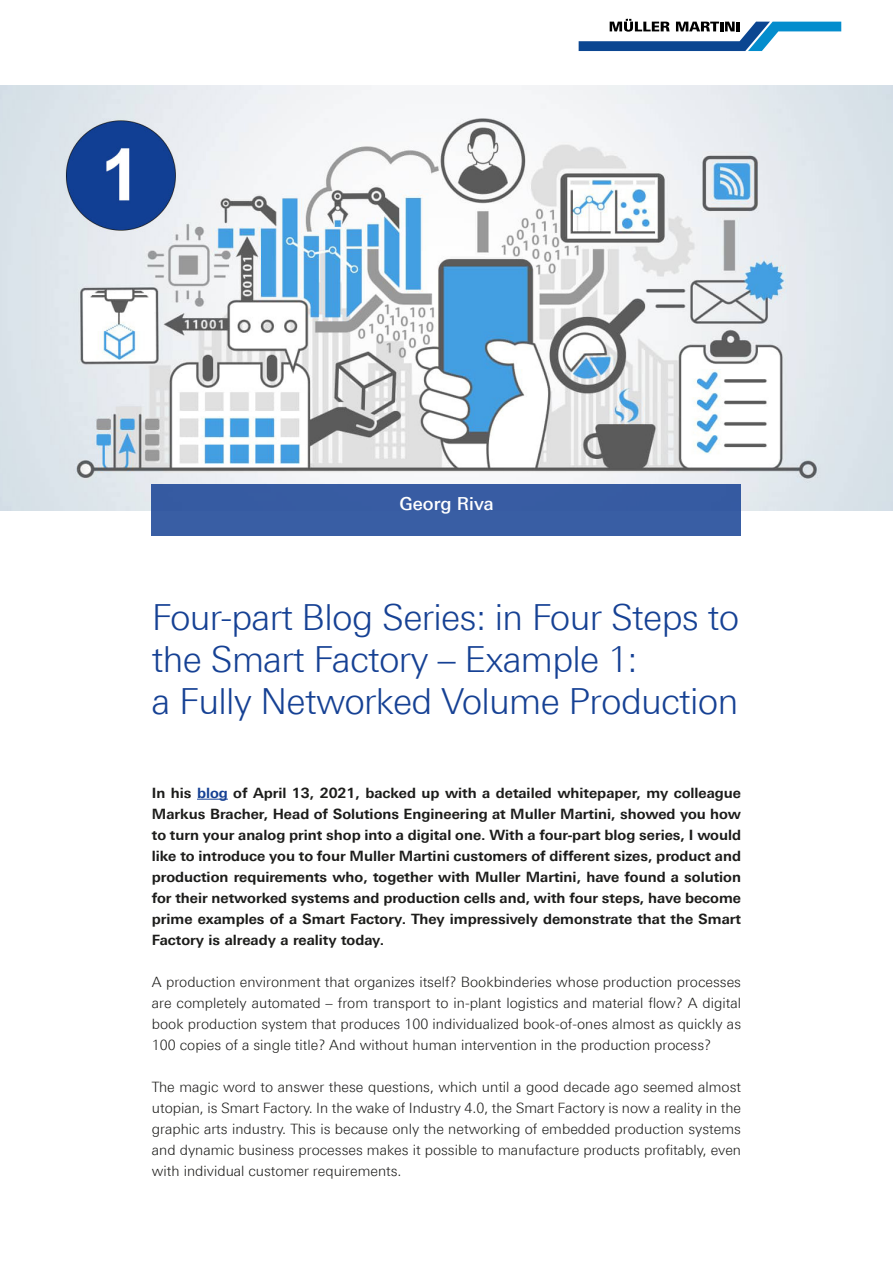
<style>
.page{position:relative;width:893px;height:1263px;background:#fff}
.page>*{position:absolute;margin:0;border:0;box-sizing:border-box;transform-origin:0 0}
.t1{font:300 36px/42px "Linotype Univers 330";letter-spacing:-.02em;color:#164194}
.t2{font:500 18px "Linotype Univers 530";color:#fff}
.t3{font:300 14.25px/21px "Linotype Univers 330";color:#1d1d1b;text-align:justify}
.t4{font:700 14.25px/21px "Linotype Univers 630";color:#1d1d1b;text-align:justify}
.s1{color:#164194}
</style>
<div class="page">
<img style="left:0;top:85px;width:893px;height:425px">
<svg style="left:579px;top:19px;width:262px;height:32px"></svg>
<div style="left:152px;top:485px;width:589px;height:51px;background:#385ca3"></div>
<hr style="left:197px;top:799px;width:31px;height:1px;background:#164194">
<p class="t2" style="left:399px;top:493px;width:96px">Georg Riva</p>
<h1 class="t1" style="left:152px;top:596px;width:589px">Four-part Blog Series: in Four Steps to the Smart Factory – Example 1:<br>a Fully Networked Volume Production</h1>
<p class="t4" style="left:152px;top:782px;width:591px">In his <span class="s1">blog</span> of April 13, 2021, backed up with a detailed whitepaper, my colleague Markus Bracher, Head of Solutions Engineering at Muller Martini, showed you how to turn your analog print shop into a digital one. With a four-part blog series, I would like to introduce you to four Muller Martini customers of different sizes, product and production requirements who, together with Muller Martini, have found a solution for their networked systems and production cells and, with four steps, have become prime examples of a Smart Factory. They impressively demonstrate that the Smart Factory is already a reality today.</p>
<p class="t3" style="left:152px;top:971px;width:591px">A production environment that organizes itself? Bookbinderies whose production processes are completely automated – from transport to in-plant logistics and material flow? A digital book production system that produces 100 individualized book-of-ones almost as quickly as 100 copies of a single title? And without human intervention in the production process?</p>
<p class="t3" style="left:152px;top:1076px;width:591px">The magic word to answer these questions, which until a good decade ago seemed almost utopian, is Smart Factory. In the wake of Industry 4.0, the Smart Factory is now a reality in the graphic arts industry. This is because only the networking of embedded production systems and dynamic business processes makes it possible to manufacture products profitably, even with individual customer requirements.</p>
</div>
